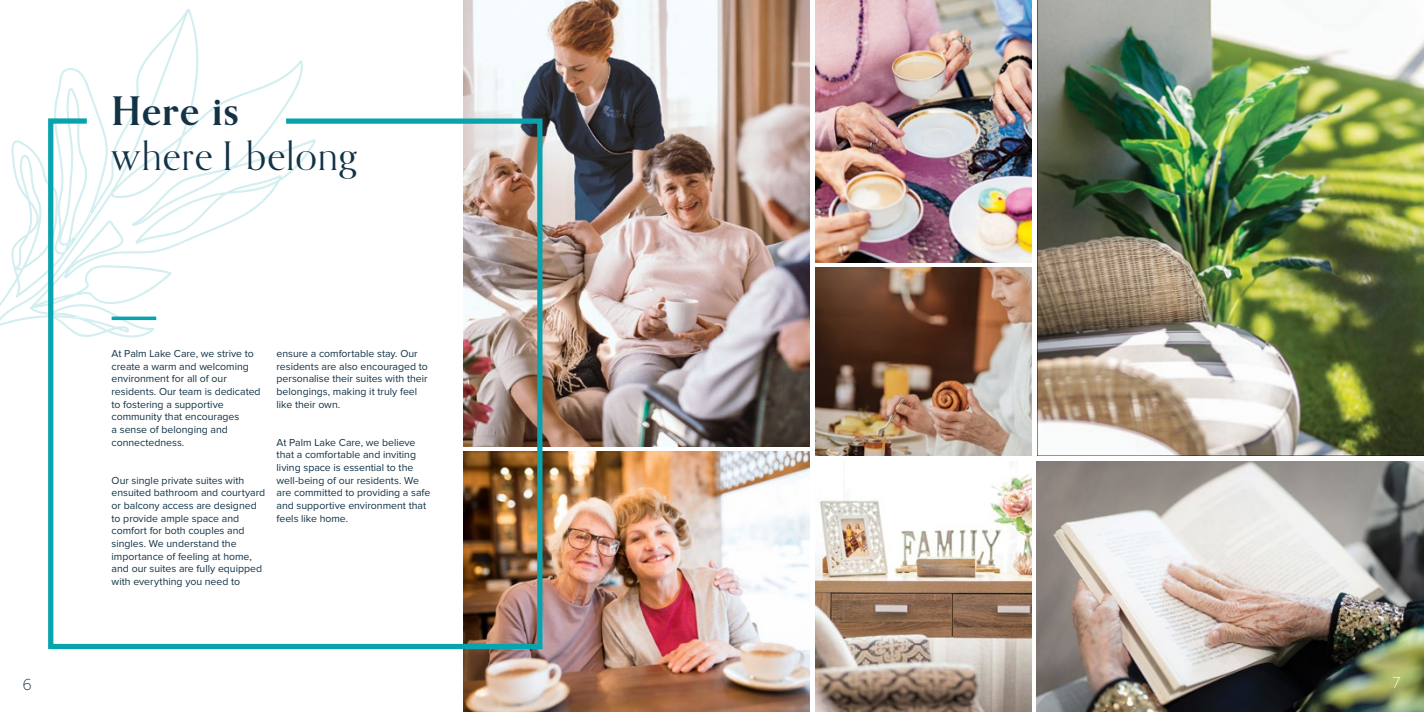
<style>
.page{position:relative;width:1424px;height:712px;background:#fff}
.page>*{position:absolute;margin:0;border:0;box-sizing:border-box;transform-origin:0 0}
.t1{font:39.38px "Orpheus Pro";letter-spacing:.02em;color:#123246}
.t2{font:700 39.38px "Orpheus Pro";letter-spacing:.03em;color:#123246}
.t3{font:15.75px "Museo Sans 100";color:#123246}
.t4{font:15.75px "Museo Sans 100";color:#fff}
.t5{font:10.5px/12.7px "Proxima Nova";color:#123246}
</style>
<div class="page">
<img style="left:1036px;top:461px;width:388px;height:251px">
<svg style="left:190px;top:11px;width:113px;height:105px"></svg>
<svg style="left:0;top:9px;width:190px;height:317px"></svg>
<img style="left:815px;top:474px;width:216px;height:238px">
<img style="left:1037px;top:0;width:387px;height:456px">
<img style="left:815px;top:0;width:216px;height:262px">
<img style="left:815px;top:267px;width:216px;height:189px">
<img style="left:463px;top:0;width:346px;height:446px">
<img style="left:463px;top:451px;width:346px;height:261px">
<svg style="left:45px;top:116px;width:500px;height:536px"></svg>
<hr style="left:112px;top:317px;width:44px;height:3px;background:#09a3ae">
<h1 class="t2" style="left:112px;top:86px;width:129px">Here is</h1>
<h1 class="t1" style="left:112px;top:131px;width:247px">where I belong</h1>
<p class="t5" style="left:112px;top:348px;width:150px">At Palm Lake Care, we strive to create a warm and welcoming environment for all of our residents. Our team is dedicated to fostering a supportive community that encourages<br>a sense of belonging and connectedness.</p>
<p class="t5" style="left:112px;top:474px;width:155px">Our single private suites with ensuited bathroom and courtyard or balcony access are designed to provide ample space and comfort for both couples and singles. We understand the importance of feeling at home, and our suites are fully equipped with everything you need to</p>
<p class="t5" style="left:277px;top:348px;width:153px">ensure a comfortable stay. Our residents are also encouraged to personalise their suites with their belongings, making it truly feel like their own.</p>
<p class="t5" style="left:277px;top:436px;width:155px">At Palm Lake Care, we believe that a comfortable and inviting living space is essential to the well-being of our residents. We are committed to providing a safe and supportive environment that feels like home.</p>
<h2 class="t3" style="left:22px;top:676px;width:11px">6</h2>
<h2 class="t4" style="left:1392px;top:674px;width:9px">7</h2>
</div>
